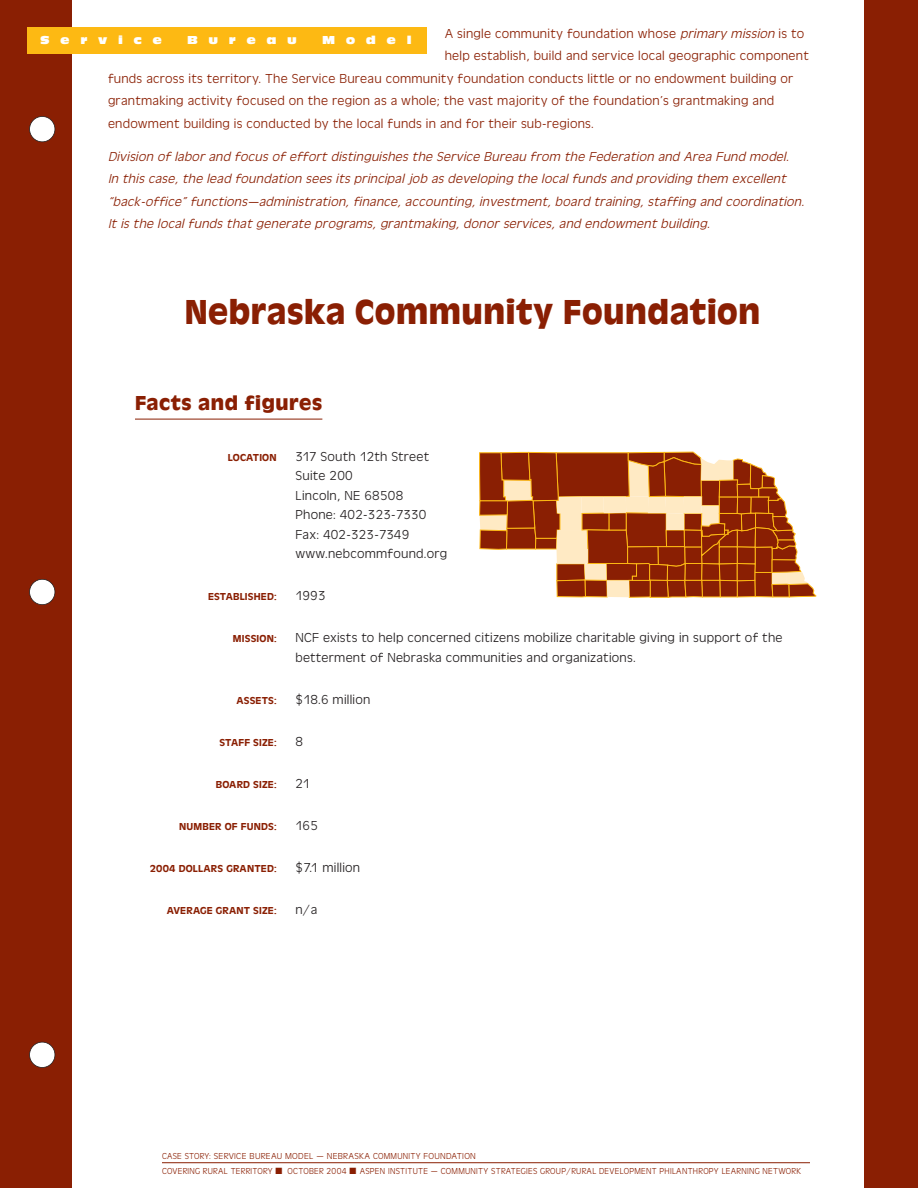
<style>
.page{position:relative;width:918px;height:1188px;background:#8a1f03}
.page>*{position:absolute;margin:0;border:0;box-sizing:border-box;transform-origin:0 0}
.t1{font:700 36px "Antique Oli T";letter-spacing:.015em;color:#8a1f03;scale:.95 1}
.t2{font:700 21px "Antique Oli T";letter-spacing:.03em;color:#8a1f03}
.t3{font:italic 13.5px/22.5px "Antique Oli T Ligh";color:#8a1f03;scale:1.05 1}
.t4{font:13.5px "Antique Oli T Ligh";letter-spacing:.015em;color:#8a1f03;scale:1.05 1}
.t5{font:13.5px/19.5px "Antique Oli T Ligh";letter-spacing:.015em;color:#231f20;scale:1.05 1}
.t6{font:12px "Antique Oli Nor P";letter-spacing:1.04em;color:#fff;scale:.9 1}
.t7{font:500 10.5px "Antique Oli T";letter-spacing:.015em;color:#8a1f03;scale:1.05 1}
.t8{font:9px/15px "Antique Oli T Ligh";letter-spacing:.03em;color:#8a1f03}
.s1{font-style:italic}
</style>
<div class="page">
<div style="left:72px;top:0;width:792px;height:1188px;background:#fff"></div>
<hr style="left:162px;top:1162px;width:648px;height:1px;background:#8a1f03">
<div style="left:27px;top:27px;width:400px;height:27px;background:#fdb913"></div>
<div style="left:30px;top:116px;width:25px;height:26px;background:#fff;border-radius:50%"></div>
<div style="left:29px;top:116px;width:26px;height:26px;border:2px solid #231f20;border-radius:50%"></div>
<div style="left:30px;top:579px;width:25px;height:26px;background:#fff;border-radius:50%"></div>
<div style="left:29px;top:579px;width:26px;height:26px;border:2px solid #231f20;border-radius:50%"></div>
<div style="left:30px;top:1042px;width:25px;height:25px;background:#fff;border-radius:50%"></div>
<div style="left:29px;top:1042px;width:26px;height:26px;border:2px solid #231f20;border-radius:50%"></div>
<hr style="left:135px;top:419px;width:187px;height:1px;background:#8a1f03">
<svg style="left:479px;top:452px;width:337px;height:145px"></svg>
<div style="left:684px;top:497px;width:18px;height:16px;background:#ffeac4"></div>
<div style="left:719px;top:547px;width:18px;height:17px;background:#8a1f03"></div>
<div style="left:719px;top:547px;width:18px;height:17px;border:1px solid #fdb813"></div>
<p class="t4" style="left:445px;top:28px;width:344px">A single community foundation whose <span class="s1">primary mission</span>is to</p>
<p class="t4" style="left:445px;top:51px;width:348px">help establish, build and service local geographic component</p>
<p class="t4" style="left:108px;top:73px;width:654px">funds across its territory. The Service Bureau community foundation conducts little or no endowment building or</p>
<p class="t4" style="left:108px;top:96px;width:636px">grantmaking activity focused on the region as a whole; the vast majority of the foundation’s grantmaking and</p>
<p class="t4" style="left:108px;top:118px;width:464px">endowment building is conducted by the local funds in and for their sub-regions.</p>
<p class="t3" style="left:108px;top:146px;width:667px">Division of labor and focus of effort distinguishes the Service Bureau from the Federation and Area Fund model.<br>In this case, the lead foundation sees its principal job as developing the local funds and providing them excellent “back-office” functions—administration, finance, accounting, investment, board training, staffing and coordination.<br>It is the local funds that generate programs, grantmaking, donor services, and endowment building.</p>
<p class="t6" style="left:40px;top:35px;width:136px">Service</p>
<p class="t6" style="left:187px;top:35px;width:123px">Bureau</p>
<p class="t6" style="left:322px;top:35px;width:100px">Model</p>
<h1 class="t1" style="left:185px;top:299px;width:608px">Nebraska Community Foundation</h1>
<h2 class="t2" style="left:135px;top:395px;width:189px">Facts and figures</h2>
<p class="t7" style="left:228px;top:454px;width:48px">LOCATION</p>
<p class="t5" style="left:296px;top:447px;width:146px">317 South 12th Street<br>Suite 200<br>Lincoln, NE 68508<br>Phone: 402-323-7330<br>Fax: 402-323-7349 www.nebcommfound.org</p>
<p class="t7" style="left:208px;top:593px;width:67px">ESTABLISHED:</p>
<p class="t5" style="left:296px;top:587px;width:30px">1993</p>
<p class="t7" style="left:233px;top:635px;width:43px">MISSION:</p>
<p class="t5" style="left:296px;top:629px;width:465px">NCF exists to help concerned citizens mobilize charitable giving in support of the betterment of Nebraska communities and organizations.</p>
<p class="t7" style="left:236px;top:697px;width:40px">ASSETS:</p>
<p class="t5" style="left:296px;top:690px;width:73px">$18.6 million</p>
<p class="t7" style="left:220px;top:739px;width:56px">STAFF SIZE:</p>
<p class="t5" style="left:296px;top:732px;width:9px">8</p>
<p class="t7" style="left:216px;top:781px;width:59px">BOARD SIZE:</p>
<p class="t5" style="left:296px;top:774px;width:16px">21</p>
<p class="t7" style="left:179px;top:823px;width:94px">NUMBER OF FUNDS:</p>
<p class="t5" style="left:296px;top:816px;width:23px">165</p>
<p class="t7" style="left:150px;top:865px;width:122px">2004 DOLLARS GRANTED:</p>
<p class="t5" style="left:296px;top:858px;width:63px">$7.1 million</p>
<p class="t7" style="left:167px;top:907px;width:106px">AVERAGE GRANT SIZE:</p>
<p class="t5" style="left:296px;top:900px;width:22px">n/a</p>
<p class="t8" style="left:162px;top:1149px;width:641px">CASE STORY: SERVICE BUREAU MODEL — NEBRASKA COMMUNITY FOUNDATION<br>COVERING RURAL TERRITORY ■ OCTOBER 2004 ■ ASPEN INSTITUTE — COMMUNITY STRATEGIES GROUP/RURAL DEVELOPMENT PHILANTHROPY LEARNING NETWORK</p>
</div>
